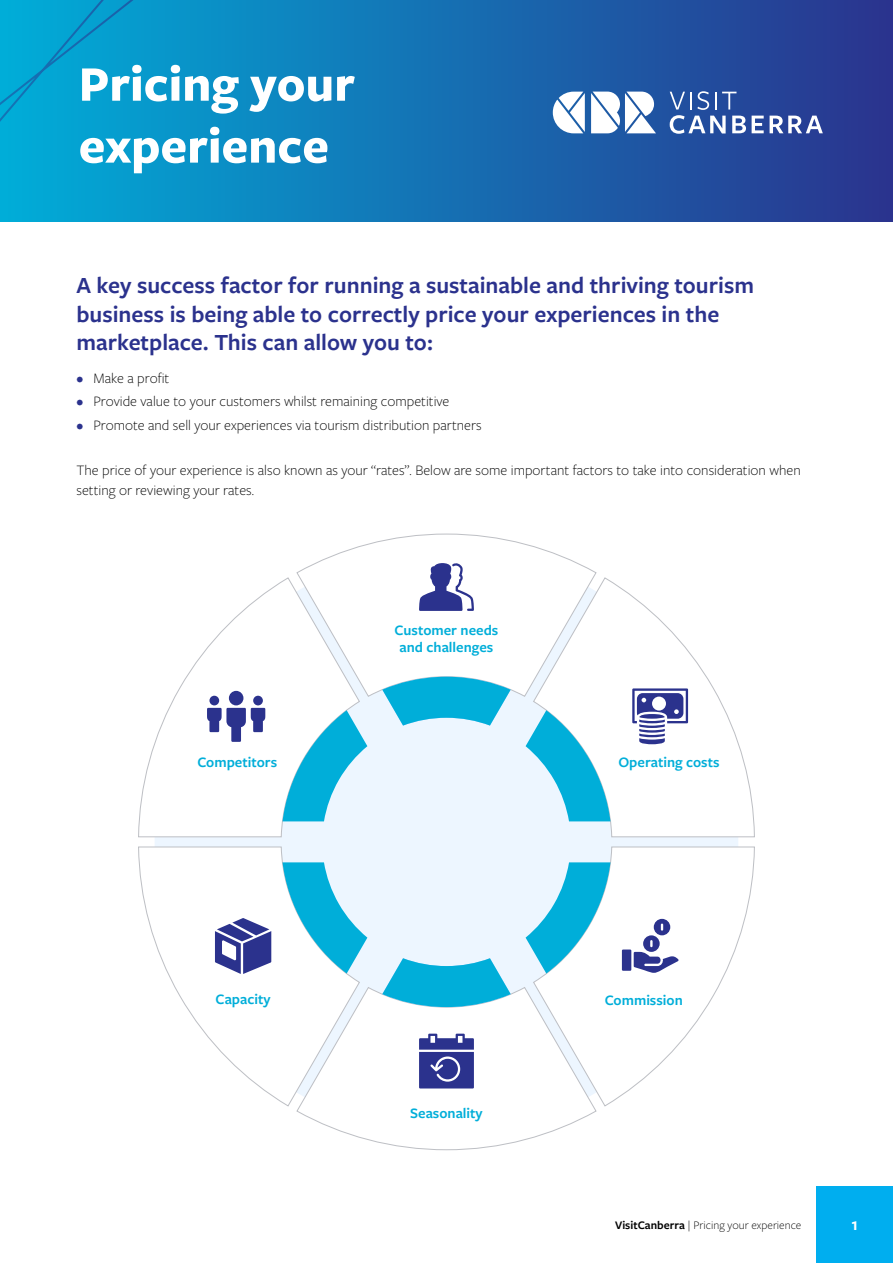
<style>
.page{position:relative;width:893px;height:1263px;background:#fff}
.page>*{position:absolute;margin:0;border:0;box-sizing:border-box;transform-origin:0 0}
.t1{font:700 51.6px/61.9px "Freight Sans Pro";color:#fff}
.t2{font:600 24px/28.5px "Freight Sans Pro";color:#2b328d}
.t3{font:600 18px "Freight Sans Pro";color:#fff}
.t4{font:300 15px/19.5px "Freight Sans Pro";color:#000}
.t5{font:600 15px/16.5px "Freight Sans Pro";color:#00aed9;text-align:center}
.t6{font:300 12px "Freight Sans Pro";color:#000}
.s1{color:#2b328d}
.s2{font-weight:600}
</style>
<div class="page">
<svg style="left:398px;top:0;width:495px;height:221px;background:#1e55a2"></svg>
<svg style="left:752px;top:116px;width:12px;height:17px"></svg>
<svg style="left:770px;top:116px;width:53px;height:17px"></svg>
<svg style="left:553px;top:92px;width:32px;height:41px"></svg>
<svg style="left:591px;top:92px;width:65px;height:41px"></svg>
<svg style="left:670px;top:91px;width:76px;height:43px"></svg>
<svg style="left:0;top:0;width:398px;height:222px;background:#0991c7"></svg>
<div style="left:155px;top:550px;width:583px;height:584px;background:#edf6ff;border-radius:50%"></div>
<div style="left:296px;top:533px;width:301px;height:164px;background:#fff"></div>
<svg style="left:382px;top:677px;width:129px;height:49px"></svg>
<svg style="left:138px;top:577px;width:222px;height:260px"></svg>
<svg style="left:282px;top:710px;width:85px;height:111px"></svg>
<svg style="left:533px;top:577px;width:222px;height:260px"></svg>
<svg style="left:526px;top:710px;width:84px;height:111px"></svg>
<div style="left:296px;top:987px;width:301px;height:163px;background:#fff"></div>
<svg style="left:382px;top:958px;width:129px;height:49px"></svg>
<svg style="left:533px;top:846px;width:222px;height:261px"></svg>
<svg style="left:526px;top:862px;width:84px;height:111px"></svg>
<svg style="left:138px;top:846px;width:222px;height:261px"></svg>
<svg style="left:282px;top:862px;width:85px;height:111px"></svg>
<svg style="left:215px;top:918px;width:56px;height:56px;background:#767bb5"></svg>
<div style="left:622px;top:949px;width:9px;height:22px;background:#2b328d"></div>
<svg style="left:634px;top:919px;width:45px;height:54px;background:#afb1d4"></svg>
<svg style="left:419px;top:1034px;width:55px;height:54px;background:#5156a1"></svg>
<svg style="left:207px;top:708px;width:58px;height:34px;background:#8a8ec0"></svg>
<div style="left:209px;top:696px;width:10px;height:9px;background:#2b328d;border-radius:50%"></div>
<div style="left:253px;top:696px;width:10px;height:9px;background:#2b328d;border-radius:50%"></div>
<div style="left:229px;top:691px;width:14px;height:14px;background:#2b328d;border-radius:50%"></div>
<svg style="left:632px;top:688px;width:56px;height:56px;background:#9598c6"></svg>
<svg style="left:419px;top:563px;width:55px;height:48px;background:#8f93c3"></svg>
<div style="left:816px;top:1186px;width:77px;height:77px;background:#00aeef"></div>
<h1 class="t1" style="left:79px;top:51px;width:278px">Pricing your experience</h1>
<h2 class="t2" style="left:76px;top:270px;width:679px">A key success factor for running a sustainable and thriving tourism business is being able to correctly price your experiences in the marketplace. This can allow you to:</h2>
<p class="t4" style="left:76px;top:367px;width:94px"><span class="s1">•</span> Make a profit</p>
<p class="t4" style="left:76px;top:391px;width:375px"><span class="s1">•</span> Provide value to your customers whilst remaining competitive</p>
<p class="t4" style="left:76px;top:415px;width:407px"><span class="s1">•</span> Promote and sell your experiences via tourism distribution partners</p>
<p class="t4" style="left:76px;top:460px;width:726px">The price of your experience is also known as your “rates”. Below are some important factors to take into consideration when setting or reviewing your rates.</p>
<p class="t5" style="left:197px;top:753px;width:81px">Competitors</p>
<p class="t5" style="left:216px;top:990px;width:56px">Capacity</p>
<p class="t5" style="left:395px;top:622px;width:105px">Customer needs and challenges</p>
<p class="t5" style="left:410px;top:1104px;width:74px">Seasonality</p>
<p class="t5" style="left:618px;top:753px;width:103px">Operating costs</p>
<p class="t5" style="left:605px;top:991px;width:80px">Commission</p>
<p class="t6" style="left:615px;top:1217px;width:188px"><span class="s2">VisitCanberra</span> | Pricing your experience</p>
<p class="t3" style="left:851px;top:1212px;width:8px">1</p>
</div>
